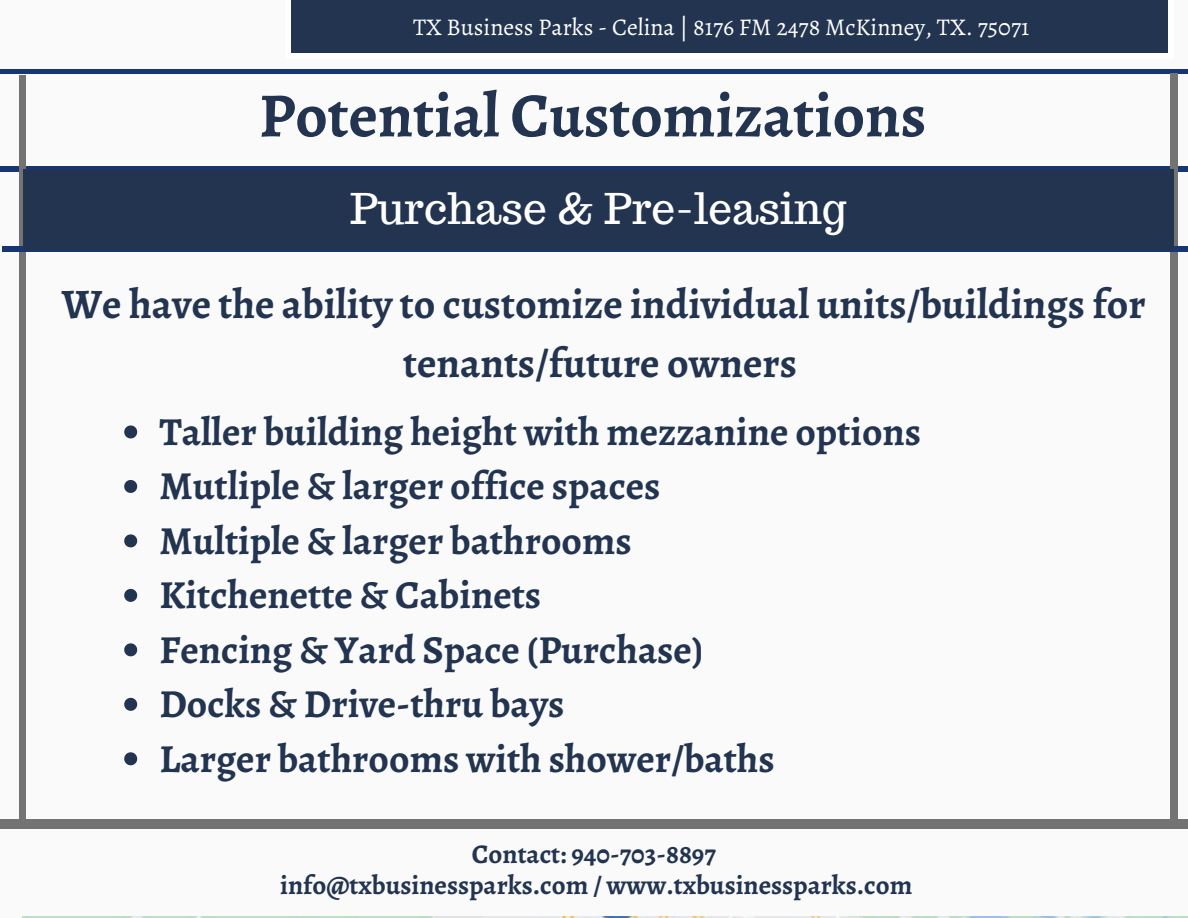
<style>
.page{position:relative;width:1188px;height:918px;background:#fafafa}
.page>*{position:absolute;margin:0;border:0;box-sizing:border-box;transform-origin:0 0}
.t1{font:700 63px "Alegreya";color:#223450}
.t2{font:42.45px "Trocchi";color:#fff}
.t3{font:700 42px/58.5px "Alegreya";color:#223450;text-align:center}
.t4{font:700 39.75px "Alegreya";color:#223450}
.t5{font:700 27px "Alegreya";color:#223450}
.t6{font:24px "Alegreya";color:#fff}
</style>
<div class="page">
<div style="left:0;top:819px;width:1188px;height:10px;background:#737373"></div>
<hr style="left:0;top:70px;width:1188px;height:4px;background:#173774">
<hr style="left:0;top:167px;width:1188px;height:4px;background:#173774">
<div style="left:20px;top:75px;width:6px;height:749px;background:#737373"></div>
<div style="left:286px;top:0;width:888px;height:59px;background:#fff"></div>
<div style="left:292px;top:0;width:876px;height:53px;background:#223450"></div>
<div style="left:1170px;top:74px;width:8px;height:752px;background:#737373"></div>
<hr style="left:2px;top:247px;width:1186px;height:4px;background:#173774">
<div style="left:23px;top:169px;width:1151px;height:81px;background:#223450"></div>
<img style="left:23px;top:916px;width:1165px;height:2px">
<svg style="left:124px;top:425px;width:13px;height:13px"></svg>
<svg style="left:124px;top:480px;width:13px;height:13px"></svg>
<svg style="left:124px;top:534px;width:13px;height:13px"></svg>
<svg style="left:124px;top:589px;width:13px;height:13px"></svg>
<svg style="left:124px;top:643px;width:13px;height:13px"></svg>
<svg style="left:124px;top:698px;width:13px;height:13px"></svg>
<svg style="left:124px;top:752px;width:13px;height:13px"></svg>
<p class="t6" style="left:413px;top:10px;width:618px">TX Business Parks - Celina | 8176 FM 2478 McKinney, TX. 75071</p>
<h1 class="t1" style="left:259px;top:72px;width:669px">Potential Customizations</h1>
<h3 class="t2" style="left:350px;top:181px;width:498px">Purchase &amp; Pre-leasing</h3>
<h2 class="t3" style="left:62px;top:275px;width:1085px">We have the ability to customize individual units/buildings for tenants/future owners</h2>
<p class="t4" style="left:159px;top:405px;width:763px">Taller building height with mezzanine options</p>
<p class="t4" style="left:159px;top:459px;width:503px">Mutliple &amp; larger office spaces</p>
<p class="t4" style="left:159px;top:514px;width:474px">Multiple &amp; larger bathrooms</p>
<p class="t4" style="left:159px;top:568px;width:383px">Kitchenette &amp; Cabinets</p>
<p class="t4" style="left:159px;top:622px;width:545px">Fencing &amp; Yard Space (Purchase)</p>
<p class="t4" style="left:159px;top:677px;width:406px">Docks &amp; Drive-thru bays</p>
<p class="t4" style="left:159px;top:731px;width:617px">Larger bathrooms with shower/baths</p>
<h4 class="t5" style="left:472px;top:835px;width:246px">Contact: 940-703-8897</h4>
<h4 class="t5" style="left:280px;top:867px;width:634px">info@txbusinessparks.com / www.txbusinessparks.com</h4>
</div>
